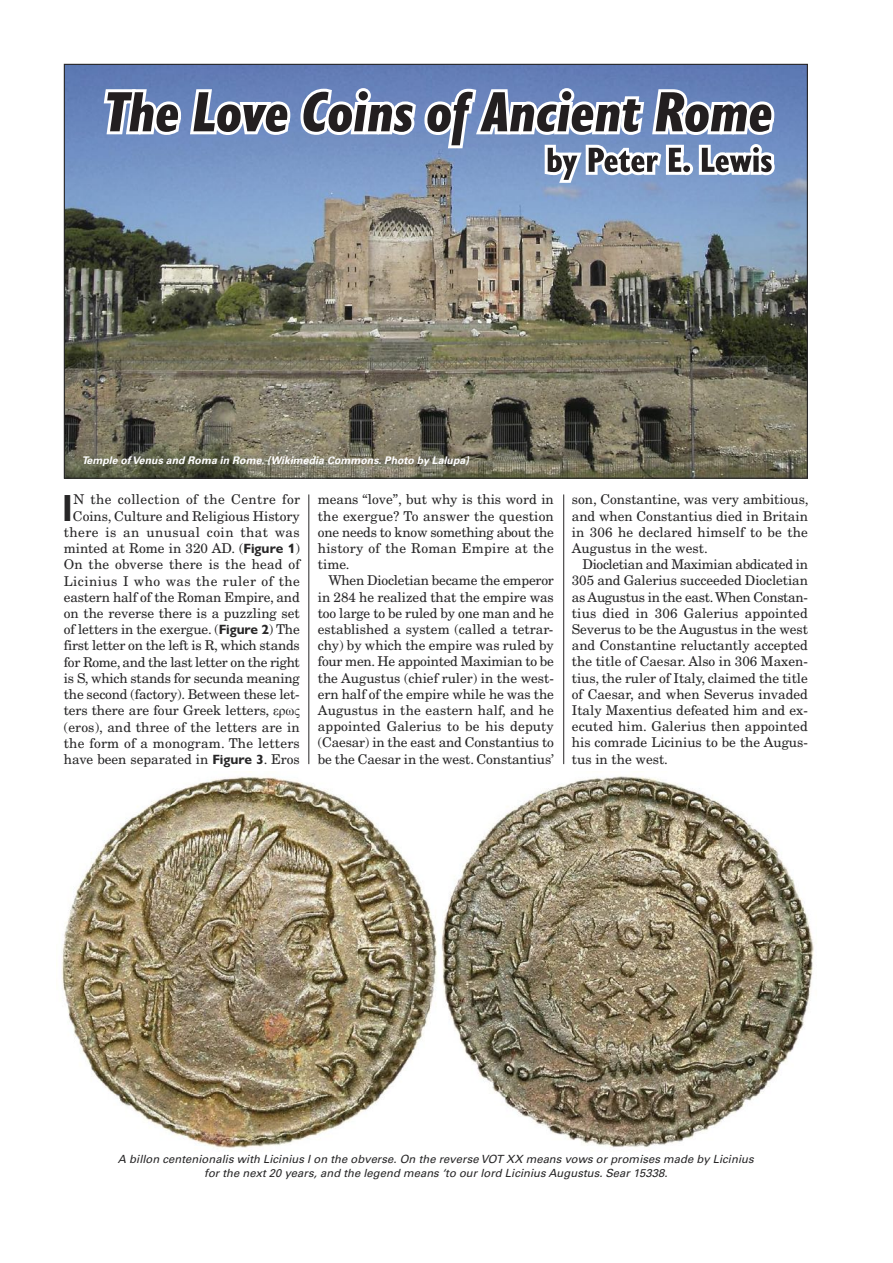
<style>
.page{position:relative;width:893px;height:1263px;background:#fff}
.page>*{position:absolute;margin:0;border:0;box-sizing:border-box;transform-origin:0 0}
.t1{font:700 36px "Univers";color:#272627}
.t2{font:13.5px/16.2px "New Century Schlbk";color:#272627;text-align:justify}
.t3{font:italic 11.25px/13.5px "Univers";letter-spacing:.005em;color:#272627;text-align:center}
.t4{font:italic 700 10.5px "Univers";letter-spacing:.005em;color:#fff}
.s1{font-family:"Gill Sans Nova";font-weight:700}
.s2{font-family:"Times New Roman"}
</style>
<div class="page">
<img style="left:66px;top:66px;width:740px;height:411px">
<svg style="left:102px;top:79px;width:673px;height:142px;background:#7e92b3"></svg>
<img style="left:62px;top:771px;width:752px;height:377px">
<hr style="left:309px;top:494px;width:1px;height:270px;background:#272627">
<hr style="left:563px;top:494px;width:1px;height:270px;background:#272627">
<p class="t4" style="left:82px;top:456px;width:389px">Temple of Venus and Roma in Rome. (Wikimedia Commons. Photo by Lalupa)</p>
<p class="t2" style="left:64px;top:493px;width:238px;text-align:right">N the collection of the Centre for Coins, Culture and Religious History there is an unusual coin that was minted at Rome in 320 AD. (<span class="s1">Figure 1</span>)<br>On the obverse there is the head of Licinius I who was the ruler of the eastern half of the Roman Empire, and on the reverse there is a puzzling set of letters in the exergue. (<span class="s1">Figure 2</span>) The first letter on the left is R, which stands for Rome, and the last letter on the right is S, which stands for secunda meaning the second (factory). Between these let&shy;ters there are four Greek letters, <span class="s2">ερως </span>(eros), and three of the letters are in the form of a monogram. The letters have been separated in <span class="s1">Figure 3</span>. Eros</p>
<p class="t2" style="left:318px;top:493px;width:238px">means “love”, but why is this word in the exergue? To answer the question one needs to know something about the history of the Roman Empire at the time.</p>
<h1 class="t1" style="left:62px;top:495px;width:11px">I</h1>
<p class="t2" style="left:318px;top:574px;width:238px;text-indent:11px">When Diocletian became the emperor in 284 he realized that the empire was too large to be ruled by one man and he established a system (called a tetrar&shy;chy) by which the empire was ruled by four men. He appointed Maximian to be the Augustus (chief ruler) in the west&shy;ern half of the empire while he was the Augustus in the eastern half, and he appointed Galerius to be his deputy (Caesar) in the east and Constantius to be the Caesar in the west. Constantius’</p>
<p class="t2" style="left:572px;top:493px;width:238px">son, Constantine, was very ambitious, and when Constantius died in Britain in 306 he declared himself to be the Augustus in the west.</p>
<p class="t2" style="left:572px;top:558px;width:238px;text-indent:11px">Diocletian and Maximian abdicated in 305 and Galerius succeeded Diocletian as Augustus in the east.When Constan&shy;tius died in 306 Galerius appointed Severus to be the Augustus in the west and Constantine reluctantly accepted the title of Caesar. Also in 306 Maxen&shy;tius, the ruler of Italy, claimed the title of Caesar, and when Severus invaded Italy Maxentius defeated him and ex&shy;ecuted him. Galerius then appointed his comrade Licinius to be the Augus&shy;tus in the west.</p>
<p class="t3" style="left:118px;top:1153px;width:637px">A billon centenionalis with Licinius I on the obverse. On the reverse VOT XX means vows or promises made by Licinius for the next 20 years, and the legend means ‘to our lord Licinius Augustus. Sear 15338.</p>
</div>
